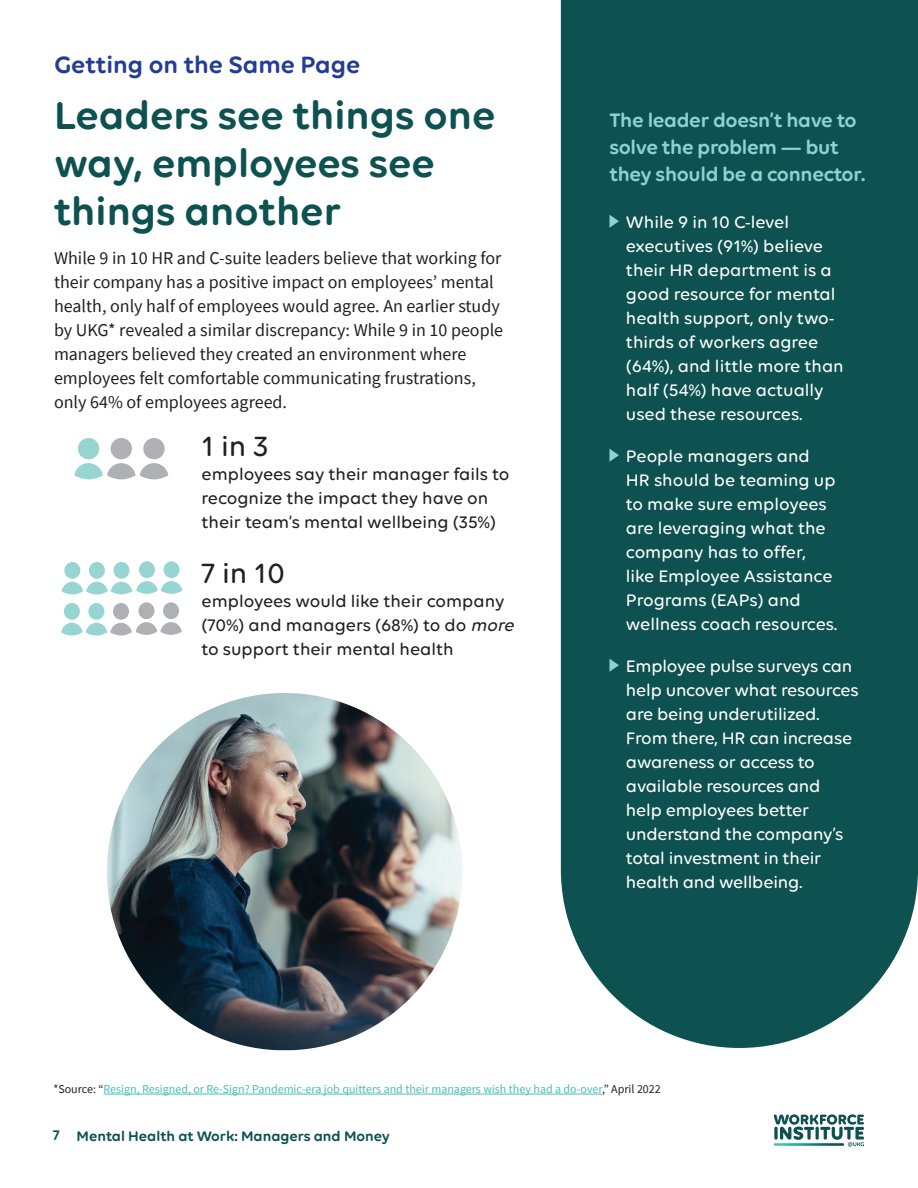
<style>
.page{position:relative;width:918px;height:1188px;background:#fff}
.page>*{position:absolute;margin:0;border:0;box-sizing:border-box;transform-origin:0 0}
.t1{font:600 42px/48px "Volte Rounded";color:#0e5151}
.t2{font:500 30px "Volte Rounded";color:#231f20}
.t3{font:600 25.5px "Volte Rounded";color:#243d93}
.t4{font:600 21px/27px "Volte Rounded";letter-spacing:-.015em;color:#8cd2ce}
.t5{font:500 18px/24px "Volte Rounded";letter-spacing:-.01em;color:#fff}
.t6{font:18px/24px "Source Sans Pro";color:#231f20}
.t7{font:500 18px/24px "Volte Rounded";color:#231f20}
.t8{font:600 15px "Volte Rounded";color:#0e5151}
.t9{font:12px "Source Sans Pro";color:#49c0b2}
.s1{font-style:italic}
.s2{color:#231f20}
</style>
<div class="page">
<div style="left:561px;top:0;width:357px;height:1048px;background:#0e5151"></div>
<div style="left:78px;top:438px;width:21px;height:21px;background:#97d5d2;border-radius:50%"></div>
<div style="left:111px;top:438px;width:21px;height:21px;background:#afb0b4;border-radius:50%"></div>
<div style="left:143px;top:438px;width:22px;height:21px;background:#afb0b4;border-radius:50%"></div>
<svg style="left:74px;top:463px;width:94px;height:16px"></svg>
<img style="left:107px;top:693px;width:355px;height:357px">
<svg style="left:773px;top:1114px;width:91px;height:33px"></svg>
<div style="left:64px;top:562px;width:16px;height:17px;background:#97d5d2;border-radius:50%"></div>
<div style="left:89px;top:562px;width:16px;height:17px;background:#97d5d2;border-radius:50%"></div>
<div style="left:113px;top:562px;width:17px;height:17px;background:#97d5d2;border-radius:50%"></div>
<div style="left:139px;top:561px;width:16px;height:17px;background:#97d5d2;border-radius:50%"></div>
<div style="left:164px;top:561px;width:16px;height:17px;background:#97d5d2;border-radius:50%"></div>
<svg style="left:62px;top:581px;width:120px;height:14px"></svg>
<div style="left:64px;top:603px;width:16px;height:17px;background:#97d5d2;border-radius:50%"></div>
<div style="left:88px;top:603px;width:16px;height:17px;background:#97d5d2;border-radius:50%"></div>
<div style="left:113px;top:603px;width:16px;height:17px;background:#afb0b4;border-radius:50%"></div>
<div style="left:138px;top:602px;width:16px;height:17px;background:#afb0b4;border-radius:50%"></div>
<div style="left:163px;top:602px;width:16px;height:17px;background:#afb0b4;border-radius:50%"></div>
<svg style="left:61px;top:622px;width:121px;height:14px"></svg>
<svg style="left:609px;top:215px;width:10px;height:13px"></svg>
<svg style="left:609px;top:449px;width:10px;height:13px"></svg>
<svg style="left:609px;top:659px;width:10px;height:13px"></svg>
<hr style="left:104px;top:1094px;width:498px;height:1px;background:#49c0b2">
<h3 class="t3" style="left:54px;top:50px;width:308px">Getting on the Same Page</h3>
<h1 class="t1" style="left:54px;top:90px;width:443px">Leaders see things one way, employees see things another</h1>
<p class="t6" style="left:54px;top:246px;width:451px">While 9 in 10 HR and C-suite leaders believe that working for their company has a positive impact on employees’ mental health, only half of employees would agree. An earlier study by UKG* revealed a similar discrepancy: While 9 in 10 people managers believed they created an environment where employees felt comfortable communicating frustrations, only 64% of employees agreed.</p>
<h2 class="t2" style="left:202px;top:429px;width:69px">1 in 3</h2>
<p class="t7" style="left:202px;top:462px;width:309px">employees say their manager fails to recognize the impact they have on their team’s mental wellbeing (35%)</p>
<h2 class="t2" style="left:202px;top:555px;width:85px">7 in 10</h2>
<p class="t7" style="left:202px;top:588px;width:318px">employees would like their company (70%) and managers (68%) to do <span class="s1">more </span>to support their mental health</p>
<p class="t4" style="left:609px;top:106px;width:258px">The leader doesn’t have to solve the problem — but they should be a connector.</p>
<p class="t5" style="left:626px;top:209px;width:219px">While 9 in 10 C-level executives (91%) believe their HR department is a good resource for mental health support, only two&shy;thirds of workers agree (64%), and little more than half (54%) have actually used these resources.</p>
<p class="t5" style="left:626px;top:443px;width:213px">People managers and<br>HR should be teaming up to make sure employees are leveraging what the company has to offer, like Employee Assistance<br>Programs (EAPs) and wellness coach resources.</p>
<p class="t5" style="left:626px;top:653px;width:234px">Employee pulse surveys can help uncover what resources are being underutilized.<br>From there, HR can increase awareness or access to available resources and help employees better understand the company’s total investment in their health and wellbeing.</p>
<p class="t9" style="left:53px;top:1082px;width:609px"><span class="s2">*Source: “</span>Resign, Resigned, or Re-Sign? Pandemic-era job quitters and their managers wish they had a do-over<span class="s2">,” April 2022</span></p>
<p class="t8" style="left:53px;top:1126px;width:8px">7</p>
<p class="t8" style="left:77px;top:1127px;width:315px">Mental Health at Work: Managers and Money</p>
</div>
